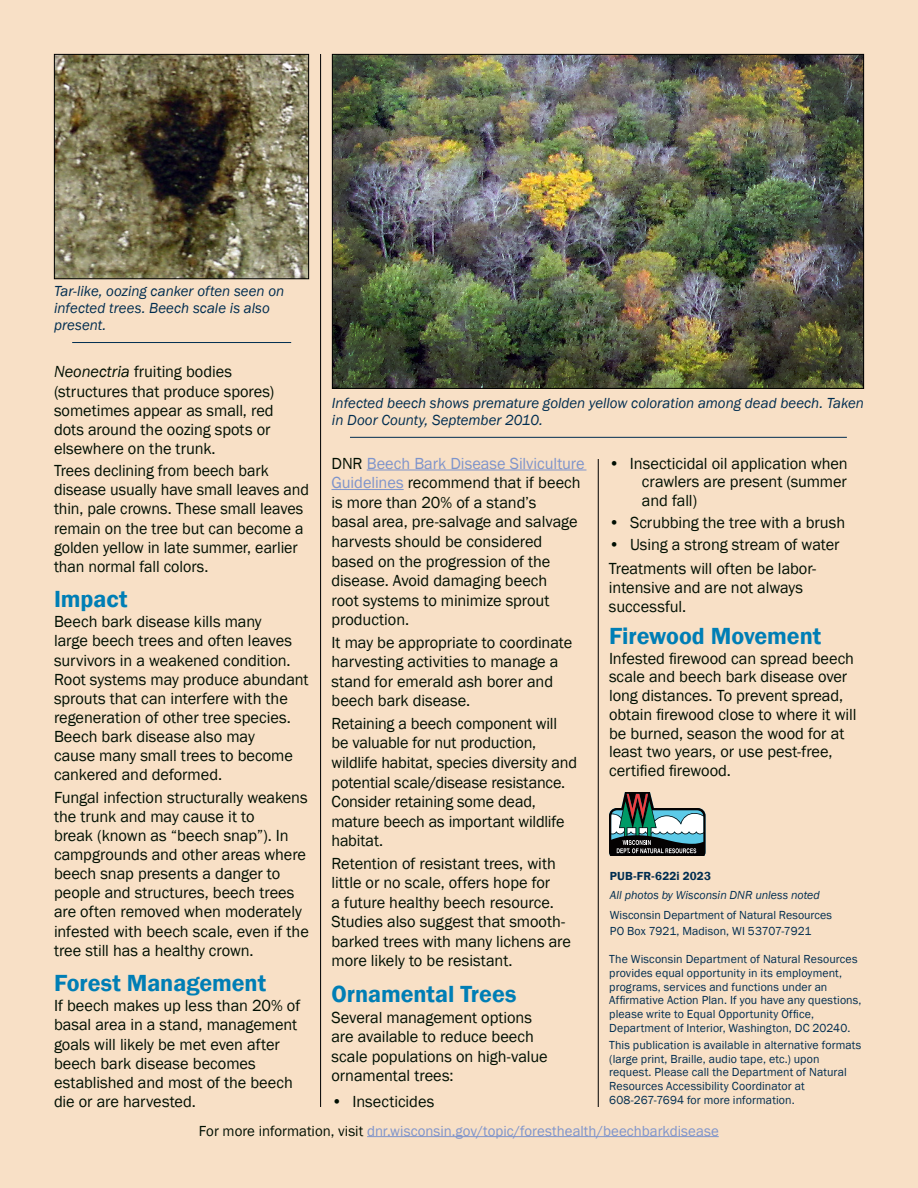
<style>
.page{position:relative;width:918px;height:1188px;background:#f8e0c6}
.page>*{position:absolute;margin:0;border:0;box-sizing:border-box;transform-origin:0 0}
.t1{font:600 24px "Franklin Gothic";letter-spacing:-.005em;color:#007eb5}
.t2{font:16.5px/19.2px "Franklin Gothic";letter-spacing:-.005em;color:#000f02}
.t3{font:italic 15px/17.2px "Franklin Gothic";color:#002d50}
.t4{font:15px "Franklin Gothic";color:#7e94cb}
.t5{font:12px/13.8px "Franklin Gothic";letter-spacing:.01em;color:#002d50}
.t6{font:italic 12px "Franklin Gothic";color:#002d50}
.t7{font:600 12px "Franklin Gothic";letter-spacing:.015em;color:#002d50}
.s1{font-style:italic}
.s2{color:#7e94cb}
.s3{color:#000f02}
</style>
<div class="page">
<hr style="left:320px;top:54px;width:1px;height:1053px;background:#000">
<hr style="left:598px;top:459px;width:1px;height:648px;background:#000">
<svg style="left:609px;top:792px;width:97px;height:63px"></svg>
<hr style="left:367px;top:1136px;width:352px;height:1px;background:#7e94cb">
<hr style="left:367px;top:470px;width:219px;height:1px;background:#7e94cb">
<hr style="left:332px;top:489px;width:72px;height:1px;background:#7e94cb">
<img style="left:334px;top:56px;width:528px;height:331px">
<hr style="left:350px;top:437px;width:497px;height:1px;background:#002d50">
<img style="left:56px;top:56px;width:251px;height:221px">
<div style="left:54px;top:54px;width:255px;height:225px;border:1px solid #000"></div>
<hr style="left:72px;top:342px;width:219px;height:1px;background:#002d50">
<p class="t3" style="left:54px;top:282px;width:232px">Tar-like, oozing canker often seen on infected trees. Beech scale is also present.</p>
<p class="t2" style="left:54px;top:363px;width:222px"><span class="s1">Neonectria</span> fruiting bodies (structures that produce spores) sometimes appear as small, red dots around the oozing spots or elsewhere on the trunk.</p>
<p class="t2" style="left:54px;top:461px;width:257px">Trees declining from beech bark disease usually have small leaves and thin, pale crowns. These small leaves remain on the tree but can become a golden yellow in late summer, earlier than normal fall colors.</p>
<h1 class="t1" style="left:54px;top:584px;width:75px">Impact</h1>
<p class="t2" style="left:54px;top:613px;width:256px">Beech bark disease kills many<br>large beech trees and often leaves survivors in a weakened condition.<br>Root systems may produce abundant sprouts that can interfere with the regeneration of other tree species.<br>Beech bark disease also may<br>cause many small trees to become cankered and deformed.</p>
<p class="t2" style="left:54px;top:788px;width:256px">Fungal infection structurally weakens the trunk and may cause it to<br>break (known as “beech snap”). In campgrounds and other areas where beech snap presents a danger to people and structures, beech trees are often removed when moderately infested with beech scale, even if the tree still has a healthy crown.</p>
<h1 class="t1" style="left:54px;top:968px;width:214px">Forest Management</h1>
<p class="t2" style="left:54px;top:997px;width:248px">If beech makes up less than 20% of basal area in a stand, management goals will likely be met even after beech bark disease becomes established and most of the beech die or are harvested.</p>
<p class="t3" style="left:332px;top:394px;width:534px">Infected beech shows premature golden yellow coloration among dead beech. Taken in Door County, September 2010.</p>
<p class="t2" style="left:332px;top:454px;width:255px">DNR <span class="s2">Beech Bark Disease Silviculture<br>Guidelines</span> recommend that if beech is more than 20% of a stand’s<br>basal area, pre-salvage and salvage harvests should be considered based on the progression of the disease. Avoid damaging beech<br>root systems to minimize sprout production.</p>
<p class="t2" style="left:332px;top:633px;width:242px">It may be appropriate to coordinate harvesting activities to manage a stand for emerald ash borer and beech bark disease.</p>
<p class="t2" style="left:332px;top:714px;width:247px">Retaining a beech component will be valuable for nut production, wildlife habitat, species diversity and potential scale/disease resistance.<br>Consider retaining some dead, mature beech as important wildlife habitat.</p>
<p class="t2" style="left:332px;top:854px;width:241px">Retention of resistant trees, with little or no scale, offers hope for<br>a future healthy beech resource.<br>Studies also suggest that smooth&shy;barked trees with many lichens are more likely to be resistant.</p>
<h1 class="t1" style="left:332px;top:979px;width:186px">Ornamental Trees</h1>
<p class="t2" style="left:332px;top:1008px;width:218px">Several management options are available to reduce beech scale populations on high-value ornamental trees:</p>
<p class="t2" style="left:332px;top:1092px;width:104px">• Insecticides</p>
<p class="t2" style="left:642px;top:454px;width:207px;line-height:18.8px;text-align:justify;text-indent:-33px">• Insecticidal oil application when crawlers are present (summer and fall)</p>
<p class="t2" style="left:609px;top:513px;width:238px">• Scrubbing the tree with a brush</p>
<p class="t2" style="left:609px;top:532px;width:232px;line-height:24.8px">• Using a strong stream of water<br>Treatments will often be labor-</p>
<p class="t2" style="left:609px;top:579px;width:196px;line-height:18.8px">intensive and are not always successful.</p>
<h1 class="t1" style="left:609px;top:621px;width:214px">Firewood Movement</h1>
<p class="t2" style="left:609px;top:649px;width:249px;line-height:18.8px">Infested firewood can spread beech scale and beech bark disease over long distances. To prevent spread, obtain firewood close to where it will be burned, season the wood for at least two years, or use pest-free, certified firewood.</p>
<p class="t7" style="left:610px;top:868px;width:103px">PUB-FR-622i 2023</p>
<p class="t6" style="left:610px;top:888px;width:212px">All photos by Wisconsin DNR unless noted</p>
<p class="t5" style="left:610px;top:907px;width:224px;line-height:16.5px">Wisconsin Department of Natural Resources<br>PO Box 7921, Madison, WI 53707-7921</p>
<p class="t5" style="left:609px;top:952px;width:254px">The Wisconsin Department of Natural Resources provides equal opportunity in its employment, programs, services and functions under an Affirmative Action Plan. If you have any questions, please write to Equal Opportunity Office, Department of Interior, Washington, DC 20240.</p>
<p class="t5" style="left:609px;top:1038px;width:254px">This publication is available in alternative formats (large print, Braille, audio tape, etc.) upon request. Please call the Department of Natural Resources Accessibility Coordinator at 608-267-7694 for more information.</p>
<p class="t4" style="left:199px;top:1121px;width:521px"><span class="s3">For more information, visit</span> dnr.wisconsin.gov/topic/foresthealth/beechbarkdisease</p>
</div>
